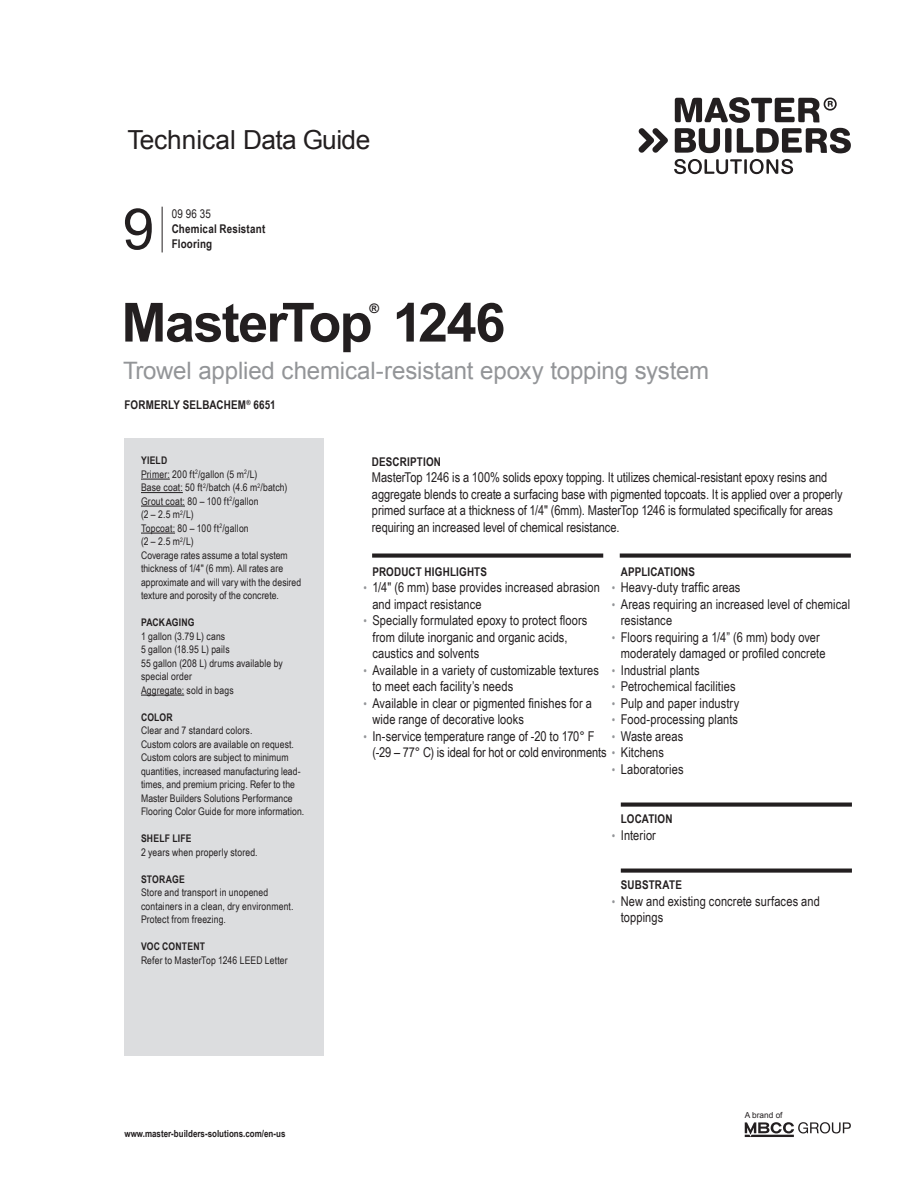
<style>
.page{position:relative;width:918px;height:1188px;background:#fff}
.page>*{position:absolute;margin:0;border:0;box-sizing:border-box;transform-origin:0 0}
.t1{font:57px "Arial";color:#231f20}
.t2{font:700 54px "Arial";letter-spacing:-.03em;color:#231f20}
.t3{font:26.25px "Arial";letter-spacing:-.015em;color:#231f20}
.t4{font:24px "Arial";letter-spacing:-.005em;color:#939598}
.t5{font:13.5px/16.5px "Arial Narrow";letter-spacing:.005em;color:#231f20}
.t6{font:700 13.05px "Arial";color:#231f20}
.t7{font:700 12px/15px "Arial Narrow";letter-spacing:.015em;color:#231f20}
.t8{font:12px "Arial Narrow";color:#231f20}
.t9{font:10.5px/13.5px "Arial Narrow";letter-spacing:.01em;color:#231f20}
.t10{font:700 9.75px "Arial Narrow";color:#231f20}
.t11{font:8.25px "Arial";color:#231f20}
.s1{font-weight:700}
.s2{font-size:12px;color:#939598}
</style>
<div class="page">
<svg style="left:674px;top:159px;width:119px;height:15px"></svg>
<svg style="left:639px;top:128px;width:29px;height:25px"></svg>
<svg style="left:675px;top:97px;width:176px;height:56px"></svg>
<svg style="left:745px;top:1122px;width:106px;height:15px"></svg>
<hr style="left:162px;top:207px;width:1px;height:45px;background:#231f20">
<div style="left:125px;top:439px;width:199px;height:617px;background:#dcdddf"></div>
<svg style="left:372px;top:554px;width:231px;height:4px"></svg>
<svg style="left:620px;top:554px;width:231px;height:4px"></svg>
<svg style="left:621px;top:803px;width:231px;height:4px"></svg>
<svg style="left:621px;top:869px;width:231px;height:4px"></svg>
<svg style="left:141px;top:479px;width:29px;height:1px"></svg>
<hr style="left:141px;top:492px;width:42px;height:1px;background:#231f20">
<hr style="left:141px;top:506px;width:44px;height:1px;background:#231f20">
<hr style="left:141px;top:533px;width:34px;height:1px;background:#231f20">
<hr style="left:141px;top:695px;width:43px;height:1px;background:#231f20">
<h3 class="t3" style="left:128px;top:122px;width:244px">Technical Data Guide</h3>
<p class="t1" style="left:123px;top:192px;width:33px">9</p>
<p class="t8" style="left:172px;top:205px;width:41px">09 96 35</p>
<p class="t7" style="left:172px;top:221px;width:95px">Chemical Resistant<br>Flooring</p>
<p class="t2" style="left:122px;top:287px;width:385px">MasterTop 1246</p>
<p class="t6" style="left:370px;top:300px;width:11px">®</p>
<p class="t4" style="left:123px;top:355px;width:588px">Trowel applied chemical-resistant epoxy topping system</p>
<p class="t7" style="left:125px;top:397px;width:153px">FORMERLY SELBACHEM<sup>®</sup> 6651</p>
<p class="t9" style="left:141px;top:454px;width:118px"><span class="s1">YIELD<br></span>Primer: 200 ft<sup>2</sup>/gallon (5 m<sup>2</sup>/L)</p>
<p class="t9" style="left:141px;top:481px;width:148px">Base coat: 50 ft<sup>2</sup>/batch (4.6 m<sup>2</sup>/batch)</p>
<p class="t9" style="left:141px;top:494px;width:119px">Grout coat: 80 – 100 ft<sup>2</sup>/gallon (2 – 2.5 m<sup>2</sup>/L)</p>
<p class="t9" style="left:141px;top:521px;width:109px">Topcoat: 80 – 100 ft<sup>2</sup>/gallon (2 – 2.5 m<sup>2</sup>/L)</p>
<p class="t9" style="left:141px;top:548px;width:162px">Coverage rates assume a total system thickness of 1/4" (6 mm). All rates are approximate and will vary with the desired texture and porosity of the concrete.</p>
<p class="t9" style="left:141px;top:616px;width:86px"><span class="s1">PACKAGING<br></span>1 gallon (3.79 L) cans</p>
<p class="t9" style="left:141px;top:643px;width:90px">5 gallon (18.95 L) pails</p>
<p class="t9" style="left:141px;top:656px;width:143px">55 gallon (208 L) drums available by special order</p>
<p class="t9" style="left:141px;top:683px;width:94px">Aggregate: sold in bags</p>
<p class="t9" style="left:141px;top:710px;width:113px"><span class="s1">COLOR<br></span>Clear and 7 standard colors.</p>
<p class="t9" style="left:141px;top:737px;width:165px">Custom colors are available on request.<br>Custom colors are subject to minimum quantities, increased manufacturing lead&shy;times, and premium pricing. Refer to the Master Builders Solutions Performance Flooring Color Guide for more information.</p>
<p class="t9" style="left:141px;top:832px;width:118px"><span class="s1">SHELF LIFE<br></span>2 years when properly stored.</p>
<p class="t9" style="left:141px;top:872px;width:154px"><span class="s1">STORAGE<br></span>Store and transport in unopened containers in a clean, dry environment.<br>Protect from freezing.</p>
<p class="t9" style="left:141px;top:940px;width:148px"><span class="s1">VOC CONTENT<br></span>Refer to MasterTop 1246 LEED Letter</p>
<p class="t10" style="left:125px;top:1126px;width:162px">www.master-builders-solutions.com/en-us</p>
<p class="t7" style="left:372px;top:453px;width:71px">DESCRIPTION</p>
<p class="t5" style="left:372px;top:469px;width:472px">MasterTop 1246 is a 100% solids epoxy topping. It utilizes chemical-resistant epoxy resins and aggregate blends to create a surfacing base with pigmented topcoats. It is applied over a properly primed surface at a thickness of 1/4" (6mm). MasterTop 1246 is formulated specifically for areas requiring an increased level of chemical resistance.</p>
<p class="t7" style="left:372px;top:563px;width:116px">PRODUCT HIGHLIGHTS</p>
<p class="t5" style="left:372px;top:579px;width:229px;text-indent:-9px"><span class="s2">•</span> 1/4" (6 mm) base provides increased abrasion and impact resistance</p>
<p class="t5" style="left:372px;top:612px;width:217px;text-indent:-9px"><span class="s2">•</span> Specially formulated epoxy to protect floors from dilute inorganic and organic acids, caustics and solvents</p>
<p class="t5" style="left:372px;top:661px;width:228px;text-indent:-9px"><span class="s2">•</span> Available in a variety of customizable textures to meet each facility’s needs</p>
<p class="t5" style="left:372px;top:694px;width:221px;text-indent:-9px"><span class="s2">•</span> Available in clear or pigmented finishes for a wide range of decorative looks</p>
<p class="t5" style="left:372px;top:727px;width:293px;text-indent:-9px"><span class="s2">•</span> In-service temperature range of -20 to 170° F<br>(-29 – 77° C) is ideal for hot or cold environments <span class="s2">•</span> Kitchens</p>
<p class="t7" style="left:621px;top:563px;width:76px">APPLICATIONS</p>
<p class="t5" style="left:612px;top:579px;width:130px"><span class="s2">•</span> Heavy-duty traffic areas</p>
<p class="t5" style="left:621px;top:595px;width:231px;text-indent:-9px"><span class="s2">•</span> Areas requiring an increased level of chemical resistance</p>
<p class="t5" style="left:621px;top:628px;width:206px;text-indent:-9px"><span class="s2">•</span> Floors requiring a 1/4” (6 mm) body over moderately damaged or profiled concrete</p>
<p class="t5" style="left:612px;top:661px;width:89px"><span class="s2">•</span> Industrial plants</p>
<p class="t5" style="left:612px;top:678px;width:125px"><span class="s2">•</span> Petrochemical facilities</p>
<p class="t5" style="left:612px;top:694px;width:129px"><span class="s2">•</span> Pulp and paper industry</p>
<p class="t5" style="left:612px;top:711px;width:128px"><span class="s2">•</span> Food-processing plants</p>
<p class="t5" style="left:612px;top:727px;width:73px"><span class="s2">•</span> Waste areas</p>
<p class="t5" style="left:612px;top:760px;width:73px"><span class="s2">•</span> Laboratories</p>
<p class="t7" style="left:621px;top:811px;width:53px">LOCATION</p>
<p class="t5" style="left:612px;top:826px;width:46px"><span class="s2">•</span> Interior</p>
<p class="t7" style="left:621px;top:877px;width:63px">SUBSTRATE</p>
<p class="t5" style="left:621px;top:892px;width:201px;text-indent:-9px"><span class="s2">•</span> New and existing concrete surfaces and toppings</p>
<p class="t11" style="left:745px;top:1110px;width:39px">A brand of</p>
</div>
